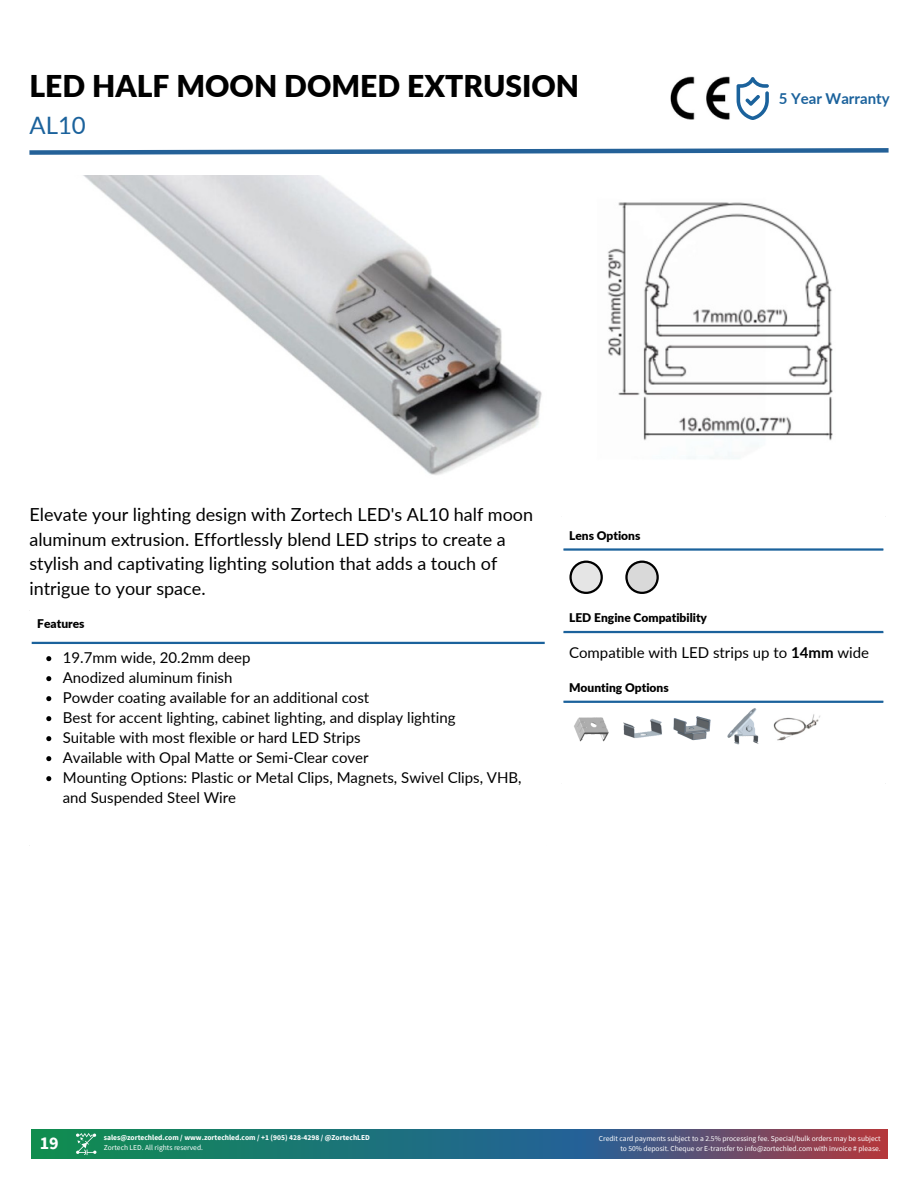
<style>
.page{position:relative;width:918px;height:1188px;background:#fff}
.page>*{position:absolute;margin:0;border:0;box-sizing:border-box;transform-origin:0 0}
.t1{font:900 30px "Lato";color:#000}
.t2{font:24px "Lato";color:#1b629c}
.t3{font:18px/24.8px "Lato";color:#000}
.t4{font:700 18px "Source Sans Pro";color:#fff}
.t5{font:15px/20px "Lato";color:#000}
.t6{font:700 15px "Lato";color:#1b629c}
.t7{font:900 12px "Lato";color:#000}
.t8{font:7.5px/10.1px "Source Sans Pro";color:#fff;text-align:right}
.t9{font:700 7.5px "Source Sans Pro";color:#fff}
.s1{font-weight:700}
</style>
<div class="page">
<img style="left:607px;top:202px;width:226px;height:257px">
<img style="left:83px;top:175px;width:459px;height:300px">
<svg style="left:737px;top:77px;width:32px;height:43px"></svg>
<svg style="left:46px;top:656px;width:5px;height:5px"></svg>
<svg style="left:46px;top:676px;width:5px;height:5px"></svg>
<svg style="left:46px;top:696px;width:5px;height:5px"></svg>
<svg style="left:46px;top:716px;width:5px;height:5px"></svg>
<svg style="left:46px;top:736px;width:5px;height:5px"></svg>
<svg style="left:46px;top:756px;width:5px;height:5px"></svg>
<svg style="left:46px;top:776px;width:5px;height:5px"></svg>
<hr style="left:32px;top:642px;width:513px;height:2px;background:#1b629c">
<hr style="left:563px;top:548px;width:320px;height:3px;background:#1b629c">
<hr style="left:563px;top:631px;width:320px;height:2px;background:#1b629c">
<hr style="left:563px;top:701px;width:320px;height:2px;background:#1b629c">
<svg style="left:29px;top:148px;width:860px;height:7px"></svg>
<img style="left:563px;top:700px;width:45px;height:42px">
<svg style="left:569px;top:561px;width:34px;height:33px"></svg>
<svg style="left:625px;top:561px;width:34px;height:33px"></svg>
<img style="left:608px;top:700px;width:51px;height:38px">
<img style="left:659px;top:700px;width:51px;height:41px">
<img style="left:710px;top:700px;width:68px;height:45px">
<img style="left:761px;top:712px;width:59px;height:33px">
<img style="left:670px;top:77px;width:60px;height:43px">
<svg style="left:32px;top:1129px;width:856px;height:30px;background:#38676f"></svg>
<img style="left:76px;top:1133px;width:20px;height:23px">
<p class="t1" style="left:29px;top:67px;width:551px">LED HALF MOON DOMED EXTRUSION</p>
<p class="t2" style="left:29px;top:110px;width:58px">AL10</p>
<h1 class="t6" style="left:779px;top:89px;width:113px">5 Year Warranty</h1>
<p class="t3" style="left:29px;top:502px;width:505px">Elevate your lighting design with Zortech LED's AL10 half moon aluminum extrusion. Effortlessly blend LED strips to create a stylish and captivating lighting solution that adds a touch of intrigue to your space.</p>
<p class="t7" style="left:569px;top:528px;width:73px">Lens Options</p>
<h2 class="t7" style="left:37px;top:616px;width:49px">Features</h2>
<p class="t5" style="left:63px;top:647px;width:189px">19.7mm wide, 20.2mm deep</p>
<p class="t5" style="left:63px;top:667px;width:171px">Anodized aluminum finish</p>
<h4 class="t5" style="left:63px;top:687px;width:308px">Powder coating available for an additional cost</h4>
<h3 class="t5" style="left:63px;top:707px;width:394px">Best for accent lighting, cabinet lighting, and display lighting</h3>
<p class="t5" style="left:63px;top:727px;width:299px">Suitable with most flexible or hard LED Strips</p>
<p class="t5" style="left:63px;top:747px;width:307px">Available with Opal Matte or Semi-Clear cover</p>
<p class="t5" style="left:63px;top:767px;width:460px">Mounting Options: Plastic or Metal Clips, Magnets, Swivel Clips, VHB, and Suspended Steel Wire</p>
<p class="t7" style="left:569px;top:611px;width:139px">LED Engine Compatibility</p>
<p class="t5" style="left:569px;top:642px;width:302px">Compatible with LED strips up to <span class="s1">14mm</span> wide</p>
<p class="t7" style="left:569px;top:680px;width:101px">Mounting Options</p>
<p class="t9" style="left:104px;top:1133px;width:268px">sales@zortechled.com / www.zortechled.com / +1 (905) 428-4298 / @ZortechLED</p>
<p class="t4" style="left:40px;top:1132px;width:20px">19</p>
<p class="t8" style="left:104px;top:1143px;width:101px">Zortech LED. All rights reserved.</p>
<p class="t8" style="left:599px;top:1133px;width:283px">Credit card payments subject to a 2.5% processing fee. Special/bulk orders may be subject to 50% deposit. Cheque or E-transfer to info@zortechled.com with invoice # please.</p>
</div>
